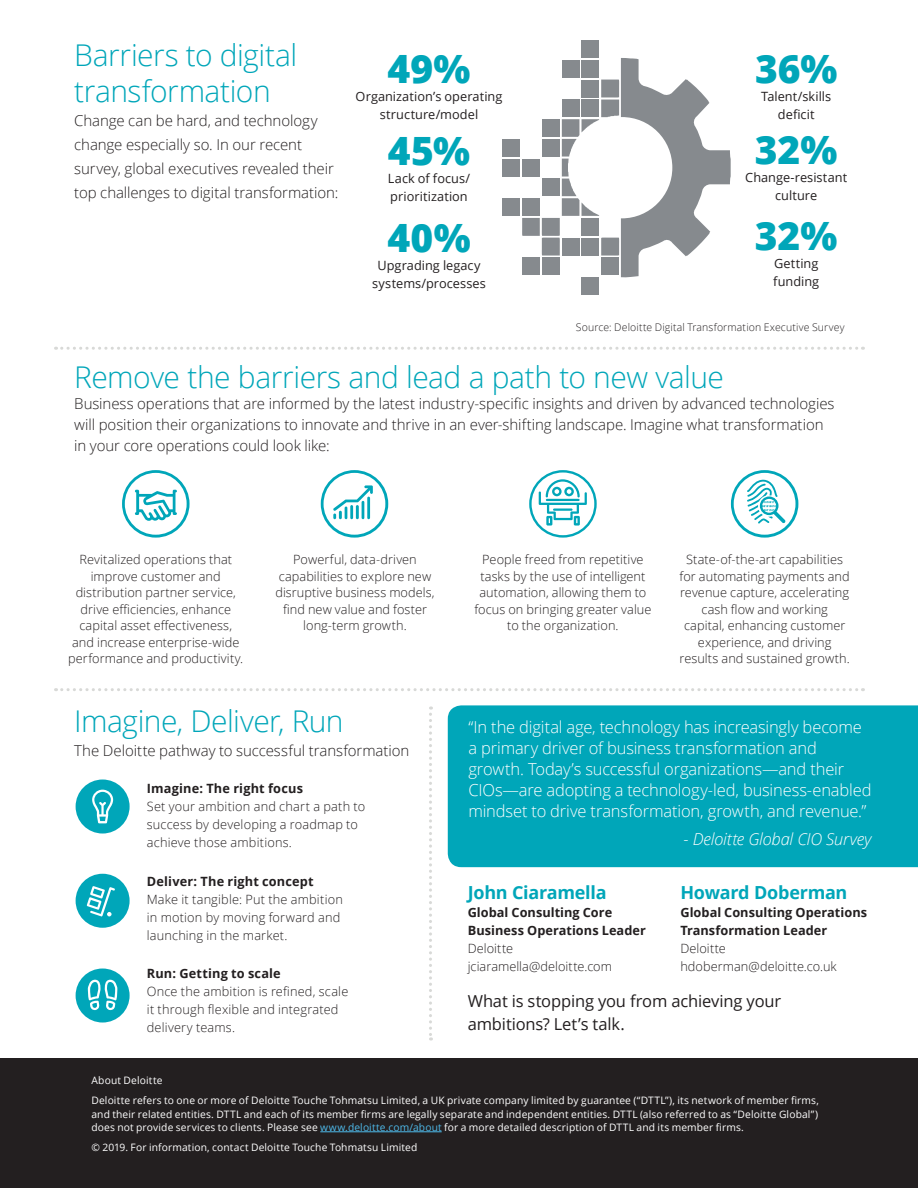
<style>
.page{position:relative;width:918px;height:1188px;background:#fff}
.page>*{position:absolute;margin:0;border:0;box-sizing:border-box;transform-origin:0 0}
.t1{font:800 39px "Open Sans";color:#00a6b9}
.t2{font:300 30px/36px "Open Sans";letter-spacing:-.015em;color:#00a6b9}
.body{font:700 18px "Open Sans";letter-spacing:-.015em;color:#00a6b9}
.Quote_pullout_medium{font:300 16.5px/21px "Open Sans";letter-spacing:-.01em;color:#fff}
.t3{font:16.5px/22.5px "Open Sans";letter-spacing:-.01em;color:#231f20}
.Quote_pullout_medium-2{font:italic 300 16.5px "Open Sans";letter-spacing:-.015em;color:#fff}
.t4{font:300 15px/24px "Open Sans";letter-spacing:-.005em;color:#231f20}
.body-2{font:300 12.75px/16.5px "Open Sans";letter-spacing:.005em;color:#231f20;text-align:center}
.t5{font:12.75px/18px "Open Sans";letter-spacing:.005em;color:#231f20;text-align:center}
.body-3{font:700 12.75px/18px "Open Sans";color:#231f20}
.t6{font:300 10.5px "Open Sans";letter-spacing:.01em;color:#231f20}
.t7{font:10.2px/13.4px "Open Sans";letter-spacing:.015em;color:#fff;text-align:justify}
.s1{font-weight:700}
.s2{font-weight:300}
.s3{color:#4eb9e9}
</style>
<div class="page">
<div style="left:0;top:1058px;width:918px;height:130px;background:#231f20"></div>
<hr style="left:320px;top:1132px;width:122px;height:1px;background:#4eb9e9">
<svg style="left:56px;top:347px;width:807px;height:3px"></svg>
<svg style="left:56px;top:688px;width:807px;height:3px"></svg>
<svg style="left:76px;top:780px;width:54px;height:54px"></svg>
<svg style="left:429px;top:706px;width:3px;height:335px"></svg>
<div style="left:448px;top:705px;width:470px;height:162px;background:#00a6b9"></div>
<div style="left:582px;top:40px;width:17px;height:18px;background:#868a8e"></div>
<div style="left:502px;top:139px;width:18px;height:18px;background:#868a8e"></div>
<div style="left:502px;top:159px;width:18px;height:18px;background:#868a8e"></div>
<div style="left:502px;top:198px;width:18px;height:18px;background:#868a8e"></div>
<div style="left:582px;top:277px;width:17px;height:18px;background:#868a8e"></div>
<svg style="left:522px;top:58px;width:209px;height:219px"></svg>
<svg style="left:321px;top:470px;width:67px;height:68px"></svg>
<svg style="left:122px;top:470px;width:68px;height:68px"></svg>
<svg style="left:529px;top:470px;width:68px;height:68px"></svg>
<svg style="left:731px;top:470px;width:67px;height:68px"></svg>
<svg style="left:76px;top:969px;width:54px;height:54px"></svg>
<svg style="left:76px;top:874px;width:54px;height:54px"></svg>
<p class="t2" style="left:74px;top:37px;width:225px">Barriers to digital transformation</p>
<p class="t4" style="left:74px;top:109px;width:266px">Change can be hard, and technology change especially so. In our recent survey, global executives revealed their top challenges to digital transformation:</p>
<p class="t1" style="left:387px;top:39px;width:85px">49%</p>
<p class="t5" style="left:380px;top:105px;width:100px">structure/model</p>
<p class="t5" style="left:356px;top:87px;width:148px">Organization’s operating</p>
<p class="t1" style="left:388px;top:121px;width:84px">45%</p>
<p class="t5" style="left:390px;top:187px;width:79px">prioritization</p>
<p class="t5" style="left:388px;top:169px;width:84px">Lack of focus/</p>
<p class="t1" style="left:387px;top:208px;width:85px">40%</p>
<p class="t5" style="left:372px;top:274px;width:115px">systems/processes</p>
<p class="t5" style="left:377px;top:256px;width:105px">Upgrading legacy</p>
<p class="t1" style="left:755px;top:39px;width:84px">36%</p>
<p class="t5" style="left:761px;top:87px;width:72px">Talent/skills deficit</p>
<p class="t1" style="left:755px;top:120px;width:84px">32%</p>
<p class="t5" style="left:775px;top:186px;width:44px">culture</p>
<p class="t1" style="left:755px;top:207px;width:84px">32%</p>
<p class="t5" style="left:773px;top:255px;width:48px;text-align:left">Getting funding</p>
<p class="t5" style="left:745px;top:168px;width:104px">Change-resistant</p>
<p class="t6" style="left:576px;top:320px;width:270px">Source: Deloitte Digital Transformation Executive Survey</p>
<p class="t2" style="left:74px;top:359px;width:651px">Remove the barriers and lead a path to new value</p>
<p class="t4" style="left:74px;top:393px;width:762px;line-height:21px">Business operations that are informed by the latest industry-specific insights and driven by advanced technologies will position their organizations to innovate and thrive in an ever-shifting landscape. Imagine what transformation in your core operations could look like:</p>
<p class="body-2" style="left:68px;top:551px;width:177px">Revitalized operations that improve customer and distribution partner service, drive efficiencies, enhance capital asset effectiveness, and increase enterprise-wide performance and productivity.</p>
<p class="body-2" style="left:275px;top:551px;width:161px">Powerful, data-driven capabilities to explore new disruptive business models, find new value and foster long-term growth.</p>
<p class="body-2" style="left:474px;top:551px;width:179px">People freed from repetitive tasks by the use of intelligent automation, allowing them to focus on bringing greater value to the organization.</p>
<p class="body-2" style="left:680px;top:551px;width:172px">State-of-the-art capabilities for automating payments and revenue capture, accelerating cash flow and working capital, enhancing customer experience, and driving results and sustained growth.</p>
<p class="t2" style="left:74px;top:702px;width:271px">Imagine, Deliver, Run</p>
<p class="t4" style="left:74px;top:738px;width:337px">The Deloitte pathway to successful transformation</p>
<p class="body-2" style="left:147px;top:779px;width:220px;line-height:18px;text-align:left"><span class="s1">Imagine: The right focus<br></span>Set your ambition and chart a path to success by developing a roadmap to achieve those ambitions.</p>
<p class="body-2" style="left:147px;top:872px;width:198px;line-height:18px;text-align:left"><span class="s1">Deliver: The right concept<br></span>Make it tangible: Put the ambition in motion by moving forward and launching in the market.</p>
<p class="body-2" style="left:147px;top:964px;width:203px;line-height:18px;text-align:left"><span class="s1">Run: Getting to scale<br></span>Once the ambition is refined, scale it through flexible and integrated delivery teams.</p>
<p class="Quote_pullout_medium" style="left:468px;top:716px;width:405px">“In the digital age, technology has increasingly become a primary driver of business transformation and growth. Today’s successful organizations—and their CIOs—are adopting a technology-led, business-enabled mindset to drive transformation, growth, and revenue.”</p>
<p class="Quote_pullout_medium-2" style="left:684px;top:828px;width:189px">- Deloitte Global CIO Survey</p>
<p class="body" style="left:468px;top:880px;width:140px">John Ciaramella</p>
<p class="body-3" style="left:468px;top:903px;width:180px">Global Consulting Core<br>Business Operations Leader</p>
<p class="body-2" style="left:468px;top:940px;width:47px">Deloitte</p>
<p class="body-2" style="left:468px;top:958px;width:146px">jciaramella@deloitte.com</p>
<p class="body" style="left:680px;top:880px;width:169px">Howard Doberman</p>
<p class="body-3" style="left:680px;top:903px;width:188px">Global Consulting Operations<br>Transformation Leader<br><span class="s2">Deloitte</span></p>
<p class="body-2" style="left:680px;top:958px;width:158px">hdoberman@deloitte.co.uk</p>
<p class="t3" style="left:468px;top:989px;width:315px">What is stopping you from achieving your ambitions? Let’s talk.</p>
<p class="t7" style="left:91px;top:1074px;width:73px">About Deloitte</p>
<p class="t7" style="left:91px;top:1094px;width:729px">Deloitte refers to one or more of Deloitte Touche Tohmatsu Limited, a UK private company limited by guarantee (“DTTL”), its network of member firms, and their related entities. DTTL and each of its member firms are legally separate and independent entities. DTTL (also referred to as “Deloitte Global”) does not provide services to clients. Please see <span class="s3">www.deloitte.com/about</span> for a more detailed description of DTTL and its member firms.</p>
<p class="t7" style="left:91px;top:1140px;width:327px">© 2019. For information, contact Deloitte Touche Tohmatsu Limited</p>
</div>
